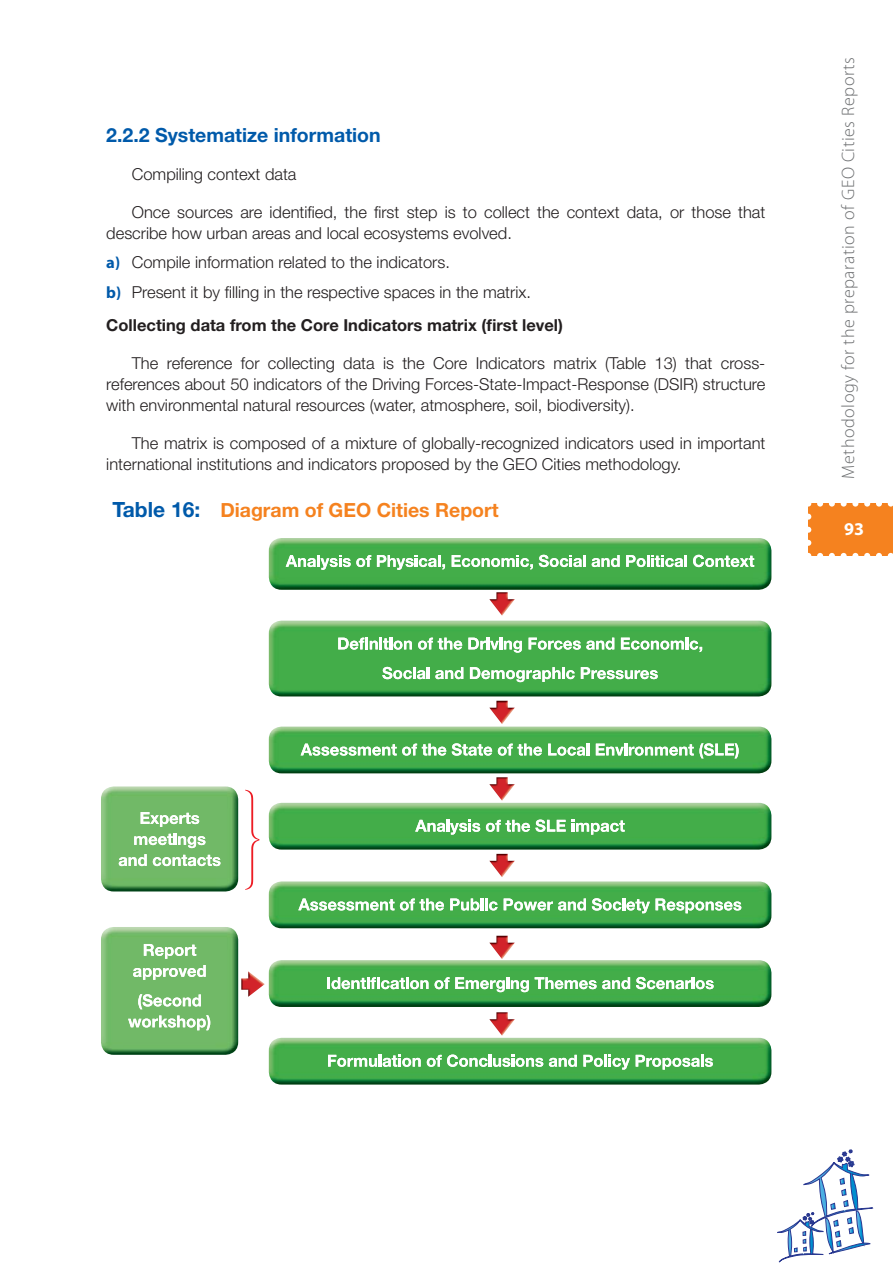
<style>
.page{position:relative;width:893px;height:1276px;background:#fff}
.page>*{position:absolute;margin:0;border:0;box-sizing:border-box;transform-origin:0 0}
.t1{font:700 19.5px "Helvetica Neue LT Std";color:#f5821f}
.t2{font:700 19.5px "Helvetica Neue LT Std";color:#005aaa}
.t3{font:300 18px "Myriad Pro";letter-spacing:.03em;color:#6c6e70}
.t4{font:700 18px "Myriad Pro";color:#fff}
.t5{font:300 16.5px/21px "Helvetica Neue LT Std";color:#231f20}
.t6{font:700 16.5px "Helvetica Neue LT Std";color:#231f20}
.s1{font-family:"Myriad Pro";font-weight:700;color:#005aaa}
.s2{font-size:21px;color:#005aaa}
</style>
<div class="page">
<svg style="left:777px;top:1149px;width:97px;height:112px"></svg>
<svg style="left:808px;top:503px;width:85px;height:53px;background:#f58a2d"></svg>
<img style="left:101px;top:786px;width:137px;height:105px">
<svg style="left:141px;top:812px;width:58px;height:15px"></svg>
<svg style="left:134px;top:833px;width:71px;height:15px"></svg>
<svg style="left:153px;top:855px;width:67px;height:11px"></svg>
<svg style="left:119px;top:854px;width:28px;height:12px"></svg>
<img style="left:101px;top:927px;width:137px;height:127px">
<svg style="left:144px;top:944px;width:52px;height:14px"></svg>
<svg style="left:133px;top:965px;width:73px;height:14px"></svg>
<img style="left:138px;top:994px;width:4px;height:15px">
<svg style="left:143px;top:994px;width:58px;height:12px"></svg>
<img style="left:206px;top:1015px;width:4px;height:15px">
<svg style="left:128px;top:1015px;width:78px;height:15px"></svg>
<img style="left:269px;top:538px;width:502px;height:52px">
<svg style="left:693px;top:555px;width:61px;height:12px"></svg>
<svg style="left:592px;top:555px;width:28px;height:12px"></svg>
<svg style="left:626px;top:555px;width:61px;height:12px"></svg>
<svg style="left:539px;top:555px;width:47px;height:12px"></svg>
<svg style="left:452px;top:555px;width:81px;height:14px"></svg>
<svg style="left:377px;top:555px;width:68px;height:15px"></svg>
<svg style="left:286px;top:555px;width:85px;height:15px"></svg>
<img style="left:269px;top:726px;width:502px;height:47px">
<img style="left:734px;top:743px;width:5px;height:15px">
<img style="left:699px;top:743px;width:5px;height:15px">
<svg style="left:452px;top:743px;width:40px;height:12px"></svg>
<svg style="left:704px;top:743px;width:30px;height:12px"></svg>
<svg style="left:548px;top:743px;width:41px;height:12px"></svg>
<svg style="left:498px;top:743px;width:44px;height:12px"></svg>
<svg style="left:301px;top:743px;width:145px;height:12px"></svg>
<svg style="left:596px;top:743px;width:98px;height:12px"></svg>
<img style="left:269px;top:803px;width:502px;height:46px">
<svg style="left:486px;top:819px;width:80px;height:13px"></svg>
<svg style="left:572px;top:820px;width:53px;height:14px"></svg>
<svg style="left:415px;top:820px;width:65px;height:14px"></svg>
<img style="left:269px;top:881px;width:502px;height:47px">
<svg style="left:656px;top:898px;width:85px;height:15px"></svg>
<svg style="left:504px;top:898px;width:82px;height:12px"></svg>
<svg style="left:400px;top:898px;width:44px;height:12px"></svg>
<svg style="left:298px;top:898px;width:96px;height:12px"></svg>
<svg style="left:592px;top:898px;width:58px;height:15px"></svg>
<svg style="left:450px;top:898px;width:47px;height:12px"></svg>
<img style="left:269px;top:960px;width:502px;height:47px">
<img style="left:428px;top:982px;width:208px;height:2px">
<svg style="left:535px;top:977px;width:95px;height:12px"></svg>
<svg style="left:435px;top:977px;width:14px;height:12px"></svg>
<svg style="left:636px;top:977px;width:78px;height:12px"></svg>
<svg style="left:455px;top:977px;width:74px;height:15px"></svg>
<svg style="left:327px;top:977px;width:101px;height:12px"></svg>
<img style="left:269px;top:1037px;width:502px;height:47px">
<svg style="left:636px;top:1054px;width:77px;height:15px"></svg>
<svg style="left:549px;top:1054px;width:28px;height:12px"></svg>
<svg style="left:583px;top:1054px;width:47px;height:15px"></svg>
<svg style="left:427px;top:1054px;width:116px;height:13px"></svg>
<svg style="left:328px;top:1054px;width:93px;height:12px"></svg>
<img style="left:269px;top:620px;width:502px;height:76px">
<svg style="left:529px;top:637px;width:85px;height:12px"></svg>
<svg style="left:418px;top:637px;width:44px;height:12px"></svg>
<svg style="left:621px;top:637px;width:81px;height:15px"></svg>
<svg style="left:468px;top:637px;width:54px;height:15px"></svg>
<svg style="left:338px;top:637px;width:74px;height:12px"></svg>
<svg style="left:581px;top:667px;width:77px;height:12px"></svg>
<svg style="left:435px;top:667px;width:28px;height:12px"></svg>
<svg style="left:470px;top:667px;width:105px;height:15px"></svg>
<svg style="left:382px;top:667px;width:47px;height:12px"></svg>
<img style="left:489px;top:592px;width:26px;height:23px">
<img style="left:489px;top:701px;width:26px;height:23px">
<img style="left:489px;top:777px;width:26px;height:23px">
<img style="left:489px;top:854px;width:26px;height:23px">
<img style="left:489px;top:935px;width:26px;height:24px">
<img style="left:489px;top:1012px;width:26px;height:23px">
<img style="left:241px;top:971px;width:24px;height:25px">
<svg style="left:245px;top:789px;width:14px;height:101px"></svg>
<p class="t2" style="left:106px;top:128px;width:276px">2.2.2 Systematize information</p>
<p class="t5" style="left:132px;top:165px;width:166px">Compiling context data</p>
<p class="t5" style="left:106px;top:203px;width:661px;text-indent:26px">Once sources are identified, the first step is to collect the context data, or those that describe how urban areas and local ecosystems evolved.</p>
<p class="t5" style="left:106px;top:249px;width:426px;line-height:29.5px"><span class="s1">a)</span> Compile information related to the indicators.<br><span class="s1">b)</span> Present it by filling in the respective spaces in the matrix.</p>
<p class="t6" style="left:106px;top:320px;width:458px">Collecting data from the Core Indicators matrix (first level)</p>
<p class="t5" style="left:106px;top:355px;width:661px;text-align:justify;text-indent:26px">The reference for collecting data is the Core Indicators matrix (Table 13) that cross&shy;references about 50 indicators of the Driving Forces-State-Impact-Response (DSIR) structure with environmental natural resources (water, atmosphere, soil, biodiversity).</p>
<p class="t5" style="left:106px;top:435px;width:661px;text-indent:26px">The matrix is composed of a mixture of globally-recognized indicators used in important international institutions and indicators proposed by the GEO Cities methodology.</p>
<p class="t1" style="left:112px;top:503px;width:388px"><span class="s2">Table 16:</span> Diagram of GEO Cities Report</p>
<p class="t3" style="left:841px;top:478px;width:423px;rotate:-90deg">Methodology for the preparation of GEO Cities Reports</p>
<p class="t4" style="left:844px;top:522px;width:21px">93</p>
</div>
